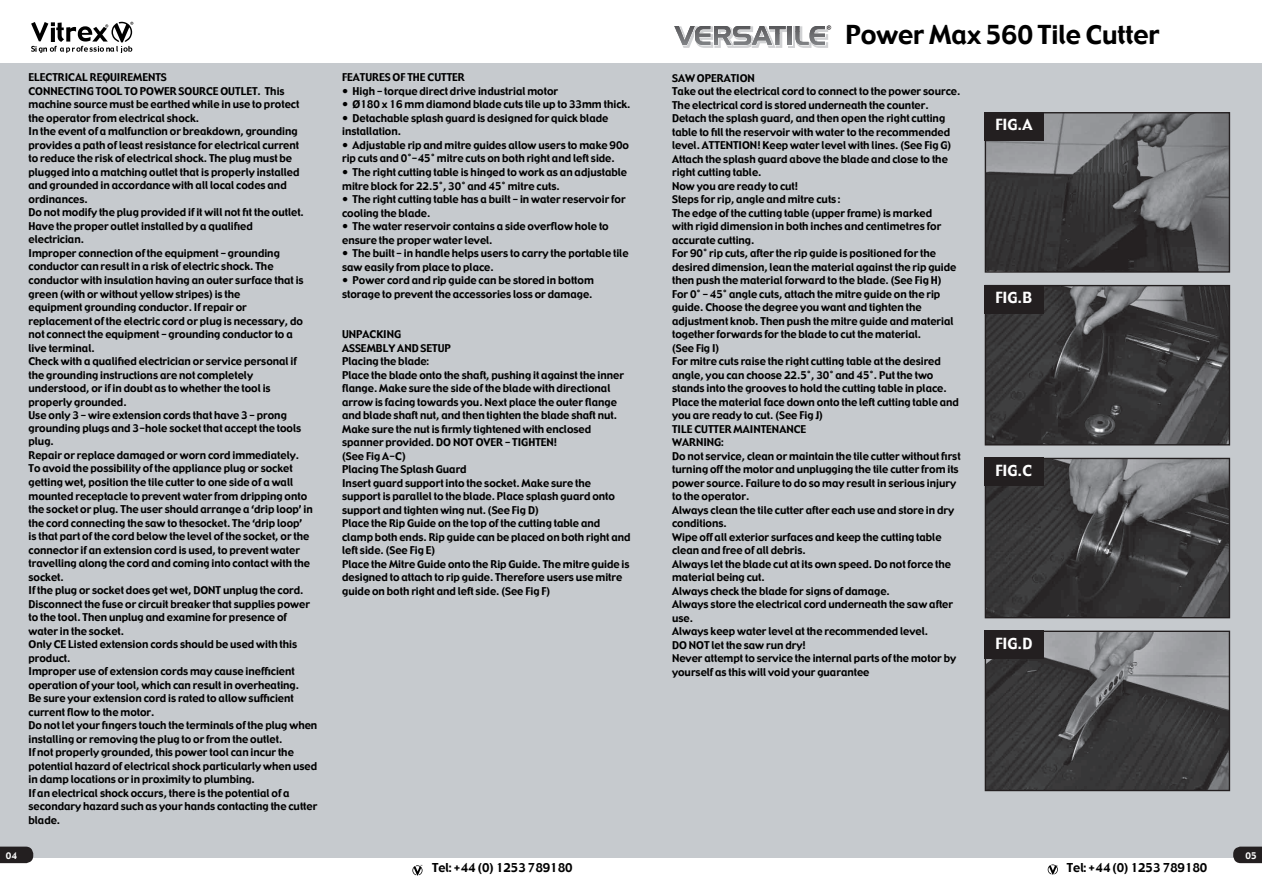
<style>
.page{position:relative;width:1262px;height:893px;background:#fff}
.page>*{position:absolute;margin:0;border:0;box-sizing:border-box;transform-origin:0 0}
.t1{font:25.5px "Gadget";color:#000}
.t2{font:15px "Gadget";color:#fff}
.t3{font:12px "Gadget";color:#000}
.t4{font:10.5px/13.5px "Gadget";color:#000}
.t5{font:9px "Gadget";color:#fff}
</style>
<div class="page">
<div style="left:0;top:64px;width:634px;height:793px;background:#c6cace"></div>
<div style="left:632px;top:64px;width:629px;height:793px;background:#c6cace"></div>
<svg style="left:0;top:846px;width:33px;height:17px"></svg>
<svg style="left:1233px;top:846px;width:29px;height:17px"></svg>
<svg style="left:674px;top:25px;width:157px;height:23px"></svg>
<svg style="left:31px;top:22px;width:102px;height:31px"></svg>
<svg style="left:412px;top:864px;width:10px;height:11px"></svg>
<svg style="left:1047px;top:864px;width:10px;height:10px"></svg>
<img style="left:986px;top:287px;width:242px;height:156px">
<div style="left:984px;top:285px;width:246px;height:160px;border:1px solid #231f20"></div>
<img style="left:986px;top:114px;width:242px;height:157px">
<div style="left:984px;top:112px;width:246px;height:161px;border:1px solid #231f20"></div>
<img style="left:986px;top:460px;width:242px;height:156px">
<div style="left:984px;top:458px;width:246px;height:160px;border:1px solid #231f20"></div>
<img style="left:986px;top:632px;width:242px;height:157px">
<div style="left:984px;top:630px;width:246px;height:161px;border:1px solid #231f20"></div>
<div style="left:984px;top:285px;width:60px;height:28px;background:#231f20"></div>
<div style="left:984px;top:112px;width:60px;height:28px;background:#231f20"></div>
<div style="left:984px;top:458px;width:60px;height:28px;background:#231f20"></div>
<div style="left:984px;top:630px;width:60px;height:28px;background:#231f20"></div>
<p class="t4" style="left:28px;top:71px;width:277px">ELECTRICAL REQUIREMENTS<br>CONNECTING TOOL TO POWER SOURCE OUTLET. This machine source must be earthed while in use to protect the operator from electrical shock.<br>In the event of a malfunction or breakdown, grounding provides a path of least resistance for electrical current to reduce the risk of electrical shock. The plug must be plugged into a matching outlet that is properly installed and grounded in accordance with all local codes and ordinances.<br>Do not modify the plug provided if it will not fit the outlet.<br>Have the proper outlet installed by a qualified electrician.<br>Improper connection of the equipment – grounding conductor can result in a risk of electric shock. The conductor with insulation having an outer surface that is green (with or without yellow stripes) is the<br>equipment grounding conductor. If repair or replacement of the electric cord or plug is necessary, do not connect the equipment – grounding conductor to a live terminal.<br>Check with a qualified electrician or service personal if the grounding instructions are not completely understood, or if in doubt as to whether the tool is properly grounded.<br>Use only 3 – wire extension cords that have 3 – prong</p>
<p class="t4" style="left:28px;top:422px;width:290px">grounding plugs and 3-hole socket that accept the tools plug.<br>Repair or replace damaged or worn cord immediately.<br>To avoid the possibility of the appliance plug or socket getting wet, position the tile cutter to one side of a wall mounted receptacle to prevent water from dripping onto the socket or plug. The user should arrange a ‘drip loop’ in the cord connecting the saw to thesocket. The ‘drip loop’<br>is that part of the cord below the level of the socket, or the connector if an extension cord is used, to prevent water travelling along the cord and coming into contact with the socket.<br>If the plug or socket does get wet, DONT unplug the cord.<br>Disconnect the fuse or circuit breaker that supplies power to the tool. Then unplug and examine for presence of water in the socket.<br>Only CE Listed extension cords should be used with this product.<br>Improper use of extension cords may cause inefficient operation of your tool, which can result in overheating.<br>Be sure your extension cord is rated to allow sufficient current flow to the motor.<br>Do not let your fingers touch the terminals of the plug when installing or removing the plug to or from the outlet.<br>If not properly grounded, this power tool can incur the potential hazard of electrical shock particularly when used in damp locations or in proximity to plumbing.<br>If an electrical shock occurs, there is the potential of a secondary hazard such as your hands contacting the cutter blade.</p>
<p class="t4" style="left:342px;top:71px;width:124px">FEATURES OF THE CUTTER</p>
<p class="t4" style="left:342px;top:85px;width:217px">• High – torque direct drive industrial motor</p>
<p class="t4" style="left:342px;top:98px;width:290px">• Ø180 x 16 mm diamond blade cuts tile up to 33mm thick.</p>
<p class="t4" style="left:342px;top:112px;width:268px">• Detachable splash guard is designed for quick blade installation.</p>
<p class="t4" style="left:342px;top:139px;width:288px">• Adjustable rip and mitre guides allow users to make 90o rip cuts and 0˚-45˚ mitre cuts on both right and left side.</p>
<p class="t4" style="left:342px;top:166px;width:286px">• The right cutting table is hinged to work as an adjustable mitre block for 22.5˚, 30˚ and 45˚ mitre cuts.</p>
<p class="t4" style="left:342px;top:193px;width:285px">• The right cutting table has a built – in water reservoir for cooling the blade.</p>
<p class="t4" style="left:342px;top:220px;width:268px">• The water reservoir contains a side overflow hole to ensure the proper water level.</p>
<p class="t4" style="left:342px;top:247px;width:288px">• The built – in handle helps users to carry the portable tile saw easily from place to place.</p>
<p class="t4" style="left:342px;top:274px;width:253px">• Power cord and rip guide can be stored in bottom storage to prevent the accessories loss or damage.</p>
<p class="t4" style="left:342px;top:328px;width:283px">UNPACKING<br>ASSEMBLY AND SETUP<br>Placing the blade:<br>Place the blade onto the shaft, pushing it against the inner flange. Make sure the side of the blade with directional arrow is facing towards you. Next place the outer flange and blade shaft nut, and then tighten the blade shaft nut.<br>Make sure the nut is firmly tightened with enclosed spanner provided. Do not</p>
<p class="t4" style="left:475px;top:436px;width:8px">over</p>
<p class="t4" style="left:505px;top:436px;width:15px">– tighten</p>
<p class="t4" style="left:554px;top:436px;width:5px">!</p>
<p class="t4" style="left:342px;top:449px;width:290px">(See Fig A-C)<br>Placing The Splash Guard<br>Insert guard support into the socket. Make sure the support is parallel to the blade. Place splash guard onto support and tighten wing nut. (See Fig D)<br>Place the Rip Guide on the top of the cutting table and clamp both ends. Rip guide can be placed on both right and left side. (See Fig E)<br>Place the Mitre Guide onto the Rip Guide. The mitre guide is designed to attach to rip guide. Therefore users use mitre guide on both right and left side. (See Fig F)</p>
<h1 class="t1" style="left:845px;top:18px;width:316px">Power Max 560 Tile Cutter</h1>
<p class="t4" style="left:672px;top:71px;width:290px">SAW OPERATION<br>Take out the electrical cord to connect to the power source.<br>The electrical cord is stored underneath the counter.<br>Detach the splash guard, and then open the right cutting table to fill the reservoir with water to the recommended level. Attention</p>
<p class="t4" style="left:672px;top:139px;width:290px;text-indent:85px">! Keep water level with lines. (See Fig G)<br>Attach the splash guard above the blade and close to the right cutting table.<br>Now you are ready to cut!<br>Steps for rip, angle and mitre cuts :<br>The edge of the cutting table (upper frame) is marked<br>with rigid dimension in both inches and centimetres for accurate cutting.<br>For 90˚ rip cuts, after the rip guide is positioned for the desired dimension, lean the material against the rip guide then push the material forward to the blade. (See Fig H)<br>For 0˚ – 45˚ angle cuts, attach the mitre guide on the rip guide. Choose the degree you want and tighten the adjustment knob. Then push the mitre guide and material together forwards for the blade to cut the material.<br>(See Fig I)<br>For mitre cuts raise the right cutting table at the desired angle, you can choose 22.5˚, 30˚ and 45˚. Put the two stands into the grooves to hold the cutting table in place.<br>Place the material face down onto the left cutting table and you are ready to cut. (See Fig J)<br>TILE CUTTER MAINTENANCE<br>WARNING:<br>Do not service, clean or maintain the tile cutter without first turning off the motor and unplugging the tile cutter from its power source. Failure to do so may result in serious injury to the operator.<br>Always clean the tile cutter after each use and store in dry conditions.<br>Wipe off all exterior surfaces and keep the cutting table clean and free of all debris.<br>Always let the blade cut at its own speed. Do not force the material being cut.<br>Always check the blade for signs of damage.<br>Always store the electrical cord underneath the saw after use.<br>Always keep water level at the recommended level.<br>Do not</p>
<p class="t4" style="left:672px;top:638px;width:285px;text-indent:39px">let the saw run dry!<br>Never attempt to service the internal parts of the motor by yourself as this will void your guarantee</p>
<h2 class="t2" style="left:995px;top:115px;width:38px">FIG.A</h2>
<h2 class="t2" style="left:995px;top:288px;width:38px">FIG.B</h2>
<h2 class="t2" style="left:995px;top:461px;width:38px">FIG.C</h2>
<h2 class="t2" style="left:995px;top:633px;width:38px">FIG.D</h2>
<p class="t5" style="left:6px;top:849px;width:13px">04</p>
<p class="t5" style="left:1245px;top:849px;width:13px">05</p>
<p class="t3" style="left:432px;top:859px;width:142px">Tel: +44 (0) 1253 789180</p>
<p class="t3" style="left:1066px;top:859px;width:142px">Tel: +44 (0) 1253 789180</p>
</div>
